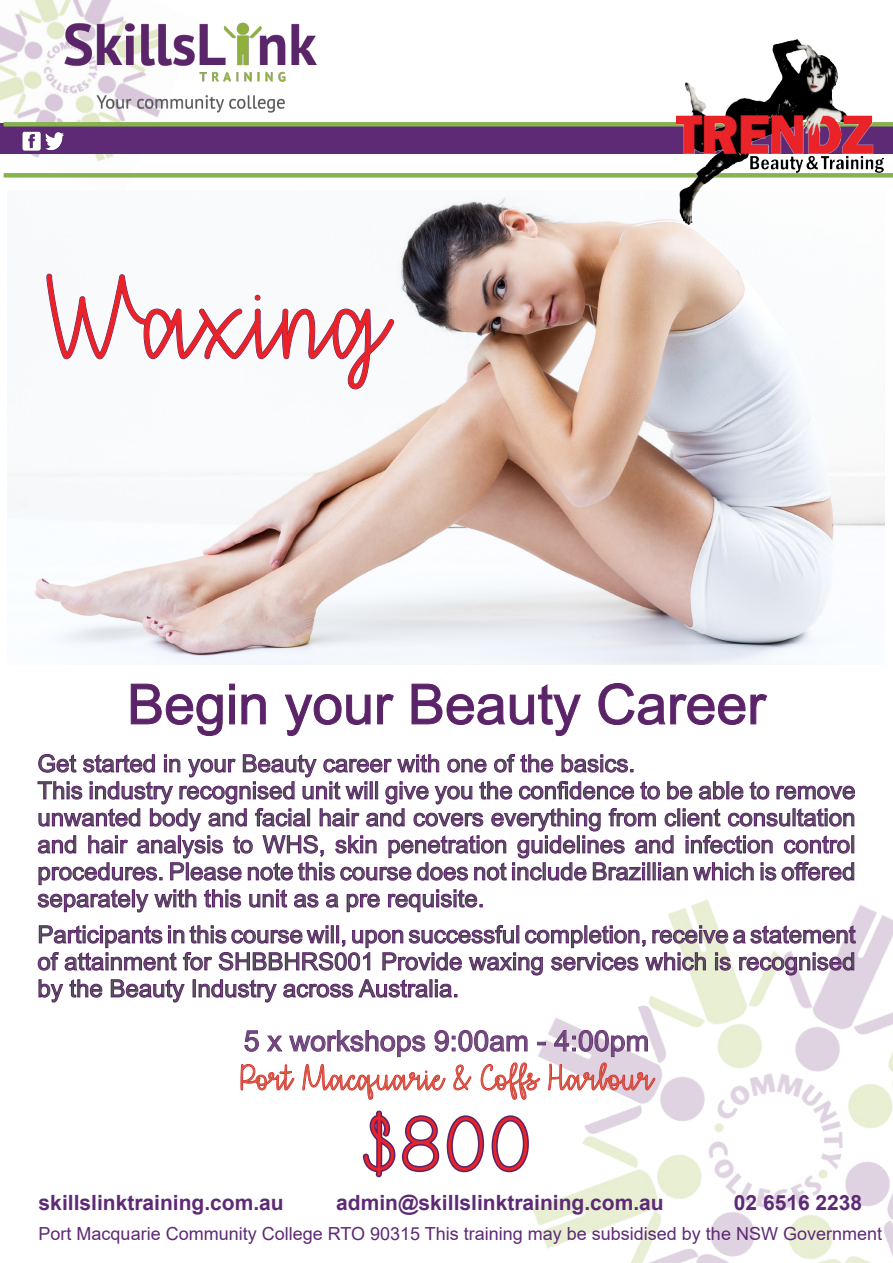
<style>
.page{position:relative;width:893px;height:1263px;background:#fff}
.page>*{position:absolute;margin:0;border:0;box-sizing:border-box;transform-origin:0 0}
.t1{font:120px "thatiloveyou";color:#e92328}
.t2{font:78px "thatiloveyou";color:#e92328}
.t3{font:55.5px "Arial";color:#5b2469}
.t4{font:36px "thatiloveyou";color:#d95842}
.t5{font:28.5px "Arial";color:#71487c}
.t6{font:24px/27px "Arial";color:#57585a;text-align:justify}
.body{font:700 21px "Arial";color:#5e2a75}
.body-2{font:18px "Arial";color:#5e2a75}
</style>
<div class="page">
<img style="left:0;top:0;width:159px;height:178px">
<img style="left:533px;top:905px;width:360px;height:358px">
<div style="left:0;top:124px;width:893px;height:30px;background:#5e2a75"></div>
<div style="left:4px;top:173px;width:889px;height:5px;background:#87b250"></div>
<div style="left:4px;top:122px;width:889px;height:5px;background:#87b250"></div>
<img style="left:22px;top:131px;width:19px;height:20px">
<img style="left:45px;top:132px;width:20px;height:19px">
<img style="left:0;top:3px;width:317px;height:112px">
<svg style="left:130px;top:683px;width:93px;height:53px"></svg>
<svg style="left:229px;top:683px;width:6px;height:42px"></svg>
<svg style="left:241px;top:694px;width:25px;height:31px"></svg>
<svg style="left:284px;top:694px;width:87px;height:42px"></svg>
<svg style="left:377px;top:694px;width:17px;height:31px"></svg>
<svg style="left:411px;top:683px;width:170px;height:53px"></svg>
<svg style="left:598px;top:683px;width:169px;height:42px"></svg>
<svg style="left:37px;top:754px;width:818px;height:159px"></svg>
<svg style="left:38px;top:925px;width:818px;height:78px"></svg>
<svg style="left:240px;top:1030px;width:416px;height:149px"></svg>
<img style="left:8px;top:197px;width:876px;height:467px">
<svg style="left:46px;top:273px;width:348px;height:117px"></svg>
<img style="left:677px;top:40px;width:206px;height:184px">
<p class="t1" style="left:44px;top:250px;width:347px">Waxing</p>
<p class="t3" style="left:127px;top:666px;width:640px">Begin your Beauty Career</p>
<p class="t6" style="left:37px;top:750px;width:599px">Get started in your Beauty career with one of the basics.</p>
<p class="t6" style="left:37px;top:777px;width:819px">This industry recognised unit will give you the confidence to be able to remove unwanted body and facial hair and covers everything from client consultation and hair analysis to WHS, skin penetration guidelines and infection control procedures. Please note this course does not include Brazillian which is offered separately with this unit as a pre requisite.</p>
<p class="t6" style="left:37px;top:921px;width:819px">Participants in this course will, upon successful completion, receive a statement of attainment for SHBBHRS001 Provide waxing services which is recognised by the Beauty Industry across Australia.</p>
<p class="t5" style="left:244px;top:1021px;width:407px">5 x workshops 9:00am - 4:00pm</p>
<p class="t4" style="left:240px;top:1057px;width:415px">Port Macquarie &amp; Coffs Harbour</p>
<p class="t2" style="left:363px;top:1100px;width:168px">$800</p>
<p class="body" style="left:39px;top:1188px;width:247px">skillslinktraining.com.au</p>
<p class="body" style="left:336px;top:1188px;width:329px">admin@skillslinktraining.com.au</p>
<p class="body" style="left:734px;top:1188px;width:130px">02 6516 2238</p>
<p class="body-2" style="left:39px;top:1221px;width:845px">Port Macquarie Community College RTO 90315 This training may be subsidised by the NSW Government</p>
</div>
